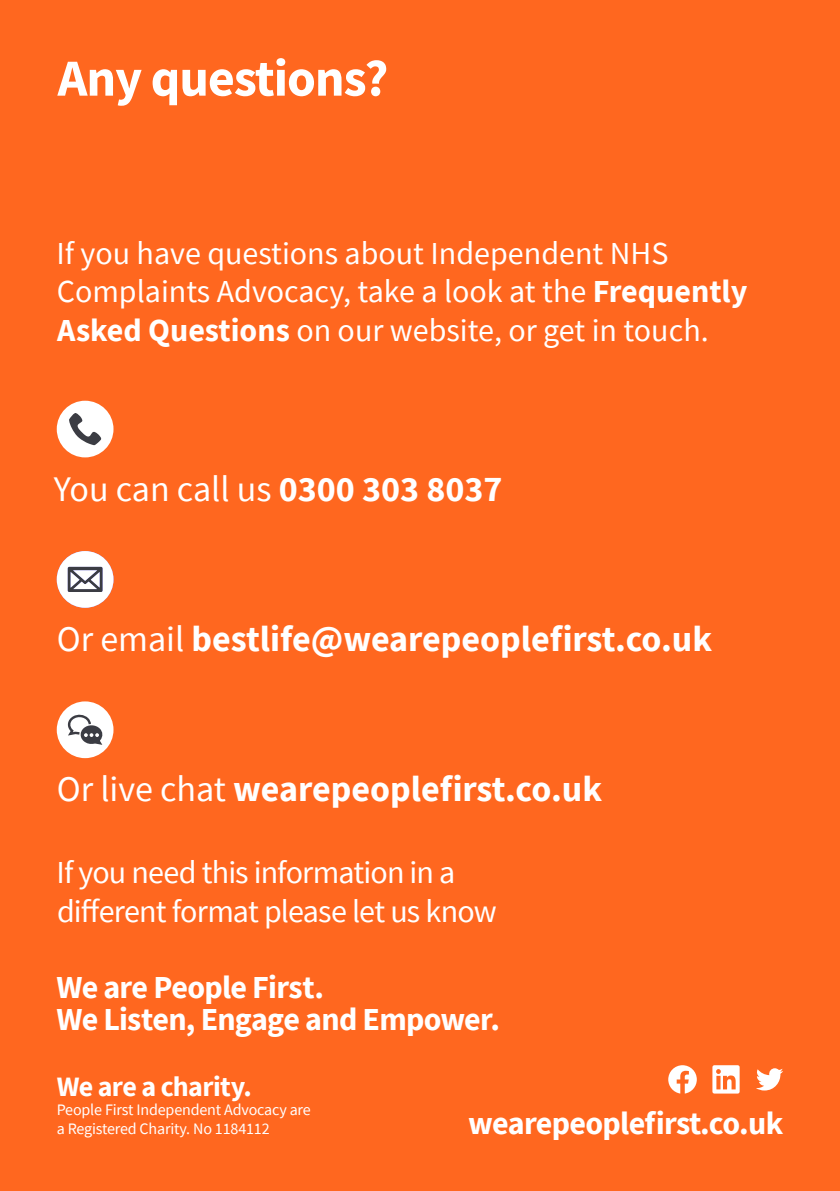
<style>
.page{position:relative;width:840px;height:1191px;background:#fff}
.page>*{position:absolute;margin:0;border:0;box-sizing:border-box;transform-origin:0 0}
.t1{font:700 52px "Source Sans Pro";letter-spacing:-.02em;color:#fff}
.t2{font:700 36px "Source Sans Pro";color:#fff}
.t3{font:36px "Source Sans Pro";color:#fff}
.t4{font:32px/38.4px "Source Sans Pro";color:#fff}
.t5{font:700 32px/32.8px "Source Sans Pro";letter-spacing:-.025em;color:#fff}
.t6{font:32px/38.4px "Source Sans Pro";letter-spacing:-.03em;color:#fff}
.t7{font:700 28px "Source Sans Pro";letter-spacing:-.025em;color:#fff}
.t8{font:16px/19.2px "Source Sans Pro";letter-spacing:-.01em;color:#fff}
.s1{font-weight:700}
.s2{font-weight:400}
</style>
<div class="page">
<div style="left:0;top:0;width:839px;height:1191px;background:#ff671f"></div>
<div style="left:57px;top:401px;width:56px;height:56px;background:#fff;border-radius:50%"></div>
<svg style="left:69px;top:413px;width:32px;height:32px"></svg>
<svg style="left:57px;top:551px;width:56px;height:57px"></svg>
<div style="left:57px;top:701px;width:56px;height:57px;background:#fff;border-radius:50%"></div>
<svg style="left:67px;top:714px;width:36px;height:31px"></svg>
<svg style="left:712px;top:1065px;width:27px;height:28px"></svg>
<svg style="left:756px;top:1068px;width:26px;height:22px"></svg>
<svg style="left:668px;top:1065px;width:28px;height:28px"></svg>
<h1 class="t1" style="left:58px;top:43px;width:332px">Any questions?</h1>
<p class="t4" style="left:56px;top:234px;width:692px">If you have questions about Independent NHS<br>Complaints Advocacy, take a look at the <span class="s1">Frequently<br>Asked Questions</span> on our website, or get in touch.</p>
<p class="t3" style="left:54px;top:466px;width:450px">You can call us <span class="s1">0300 303 8037</span></p>
<p class="t2" style="left:57px;top:614px;width:656px"><span class="s2">Or email</span> bestlife@wearepeoplefirst.co.uk</p>
<p class="t2" style="left:57px;top:765px;width:546px"><span class="s2">Or live chat</span> wearepeoplefirst.co.uk</p>
<p class="t6" style="left:56px;top:853px;width:441px">If you need this information in a different format please let us know</p>
<p class="t5" style="left:57px;top:970px;width:444px">We are People First.<br>We Listen, Engage and Empower.</p>
<p class="t7" style="left:57px;top:1067px;width:196px">We are a charity.</p>
<p class="t8" style="left:57px;top:1100px;width:255px">People First Independent Advocacy are a Registered Charity. No 1184112</p>
<p class="t5" style="left:468px;top:1106px;width:316px">wearepeoplefirst.co.uk</p>
</div>
